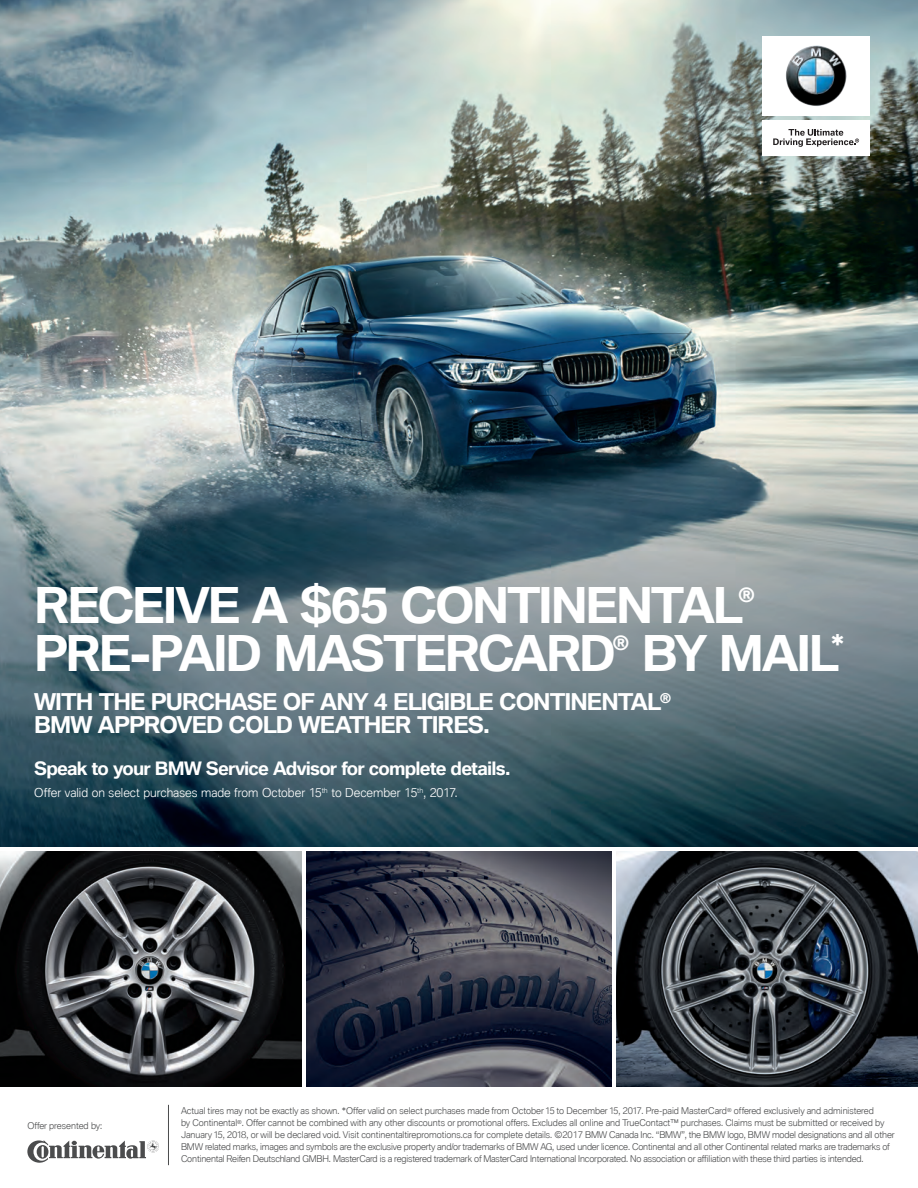
<style>
.page{position:relative;width:918px;height:1188px;background:#fff}
.page>*{position:absolute;margin:0;border:0;box-sizing:border-box;transform-origin:0 0}
.t1{font:700 48px "BMW Type Global Pro";letter-spacing:-.05em;color:#fff}
.t2{font:700 22.5px/22.5px "BMW Type Global Pro";letter-spacing:-.045em;color:#fff}
.t3{font:700 19.2px "BMW Type Global Pro";color:#fff}
.t4{font:700 18px "BMW Type Global Pro";letter-spacing:-.045em;color:#fff}
.t5{font:300 12px "BMW Type Global Pro";color:#fff}
.t6{font:300 9px/12px "BMW Type Global Pro";letter-spacing:-.015em;color:#4b4c4d}
</style>
<div class="page">
<img style="left:0;top:852px;width:302px;height:235px">
<img style="left:0;top:0;width:918px;height:846px">
<hr style="left:168px;top:1105px;width:1px;height:60px;background:#4b4c4d">
<svg style="left:27px;top:1140px;width:132px;height:23px"></svg>
<img style="left:307px;top:852px;width:304px;height:235px">
<svg style="left:616px;top:852px;width:302px;height:235px;background:#383d43"></svg>
<div style="left:762px;top:36px;width:108px;height:80px;background:#fff"></div>
<div style="left:762px;top:120px;width:108px;height:36px;background:#fff"></div>
<img style="left:786px;top:46px;width:61px;height:60px">
<svg style="left:773px;top:129px;width:86px;height:18px"></svg>
<p class="t1" style="left:34px;top:579px;width:711px">RECEIVE A $65 CONTINENTAL</p>
<p class="t3" style="left:738px;top:584px;width:18px">®</p>
<p class="t1" style="left:34px;top:627px;width:583px">PRE-PAID MASTERCARD</p>
<p class="t3" style="left:612px;top:632px;width:18px">®</p>
<p class="t1" style="left:642px;top:627px;width:205px">BY MAIL<sup>*</sup></p>
<p class="t2" style="left:34px;top:691px;width:639px">WITH THE PURCHASE OF ANY 4 ELIGIBLE CONTINENTAL<sup>®<br></sup>BMW APPROVED COLD WEATHER TIRES.</p>
<p class="t4" style="left:34px;top:759px;width:478px">Speak to your BMW Service Advisor for complete details.</p>
<p class="t5" style="left:34px;top:784px;width:425px">Offer valid on select purchases made from October 15<sup>th</sup> to December 15<sup>th</sup>, 2017.</p>
<p class="t6" style="left:27px;top:1120px;width:76px">Offer presented by:</p>
<p class="t6" style="left:181px;top:1106px;width:715px">Actual tires may not be exactly as shown. *Offer valid on select purchases made from October 15 to December 15, 2017. Pre-paid MasterCard<sup>®</sup> offered exclusively and administered<br>by Continental<sup>®</sup>. Offer cannot be combined with any other discounts or promotional offers. Excludes all online and TrueContact™ purchases. Claims must be submitted or received by January 15, 2018, or will be declared void. Visit continentaltirepromotions.ca for complete details. ©2017 BMW Canada Inc. “BMW”, the BMW logo, BMW model designations and all other BMW related marks, images and symbols are the exclusive property and/or trademarks of BMW AG, used under licence. Continental and all other Continental related marks are trademarks of Continental Reifen Deutschland GMBH. MasterCard is a registered trademark of MasterCard International Incorporated. No association or affiliation with these third parties is intended.</p>
</div>
